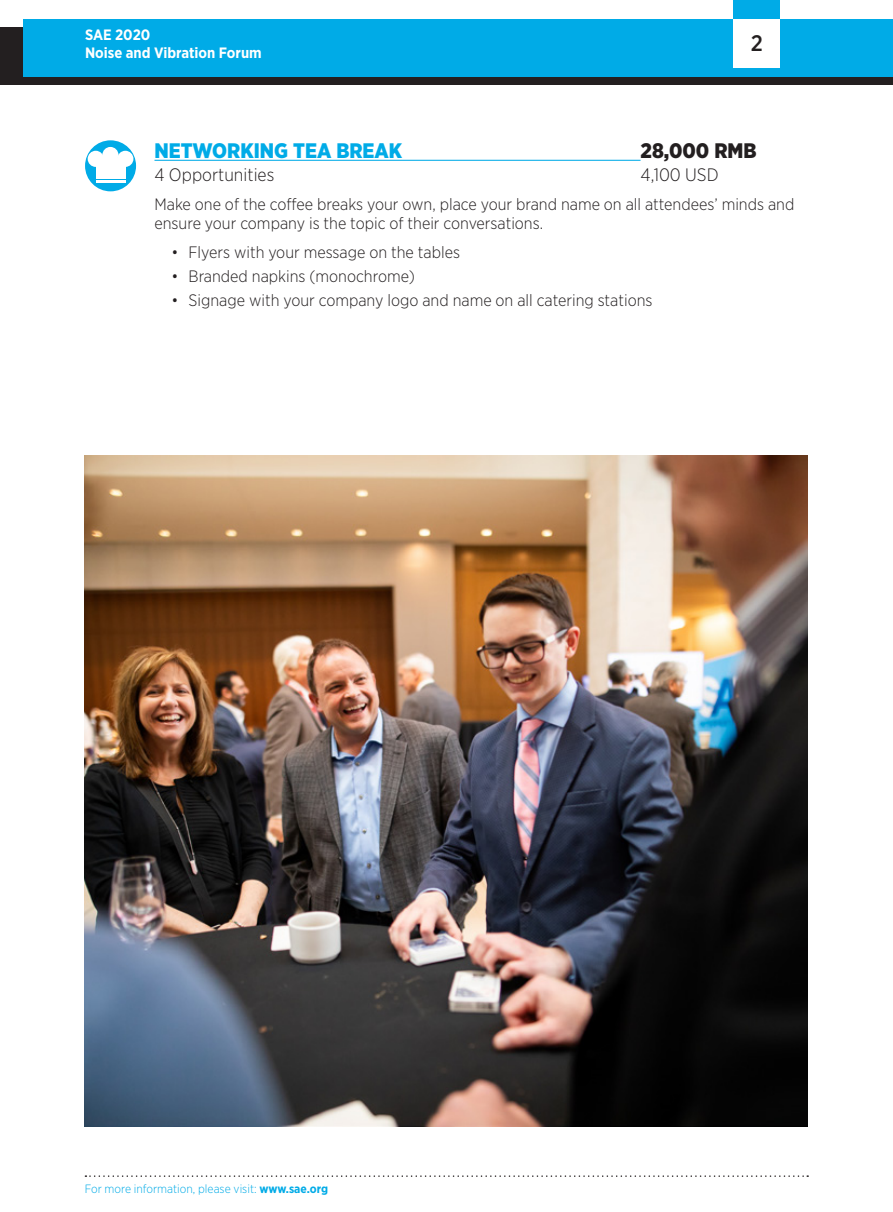
<style>
.page{position:relative;width:893px;height:1212px;background:#fff}
.page>*{position:absolute;margin:0;border:0;box-sizing:border-box;transform-origin:0 0}
.t1{font:500 22.5px "Gotham Narrow";color:#231f20}
.t2{font:900 21px "Gotham Narrow";color:#00abe7}
.t3{font:900 21px "Gotham Narrow";color:#231f20}
.t4{font:300 18px "Gotham Narrow";color:#231f20}
.t5{font:300 16.5px/19.8px "Gotham Narrow";color:#231f20}
.t6{font:700 15px/18px "Gotham Narrow";color:#fff}
.t7{font:300 12px "Gotham Narrow";color:#00abe7}
.s1{font-weight:700}
</style>
<div class="page">
<div style="left:0;top:28px;width:893px;height:57px;background:#231f20"></div>
<div style="left:23px;top:19px;width:870px;height:58px;background:#00abe7"></div>
<div style="left:733px;top:0;width:47px;height:68px;background:#00abe7"></div>
<div style="left:733px;top:19px;width:47px;height:49px;background:#fff"></div>
<svg style="left:85px;top:1175px;width:723px;height:2px"></svg>
<hr style="left:154px;top:160px;width:486px;height:1px;background:#00abe7">
<div style="left:85px;top:140px;width:51px;height:51px;background:#00abe7;border-radius:50%"></div>
<div style="left:88px;top:151px;width:16px;height:16px;background:#fff;border-radius:50%"></div>
<div style="left:96px;top:158px;width:29px;height:21px;background:#fff"></div>
<div style="left:102px;top:147px;width:16px;height:16px;background:#fff;border-radius:50%"></div>
<div style="left:117px;top:151px;width:16px;height:16px;background:#fff;border-radius:50%"></div>
<hr style="left:96px;top:180px;width:29px;height:3px;background:#fff">
<img style="left:85px;top:456px;width:723px;height:671px">
<p class="t6" style="left:85px;top:26px;width:178px">SAE 2020<br>Noise and Vibration Forum</p>
<h1 class="t1" style="left:751px;top:29px;width:14px">2</h1>
<p class="t2" style="left:154px;top:137px;width:249px">NETWORKING TEA BREAK</p>
<p class="t3" style="left:640px;top:137px;width:118px">28,000 RMB</p>
<p class="t4" style="left:154px;top:163px;width:121px">4 Opportunities</p>
<p class="t4" style="left:640px;top:163px;width:80px">4,100 USD</p>
<p class="t5" style="left:154px;top:194px;width:641px">Make one of the coffee breaks your own, place your brand name on all attendees’ minds and ensure your company is the topic of their conversations.</p>
<p class="t5" style="left:171px;top:242px;width:290px">• Flyers with your message on the tables</p>
<p class="t5" style="left:171px;top:266px;width:245px">• Branded napkins (monochrome)</p>
<p class="t5" style="left:171px;top:290px;width:482px">• Signage with your company logo and name on all catering stations</p>
<p class="t7" style="left:85px;top:1182px;width:245px">For more information, please visit: <span class="s1">www.sae.org</span></p>
</div>
